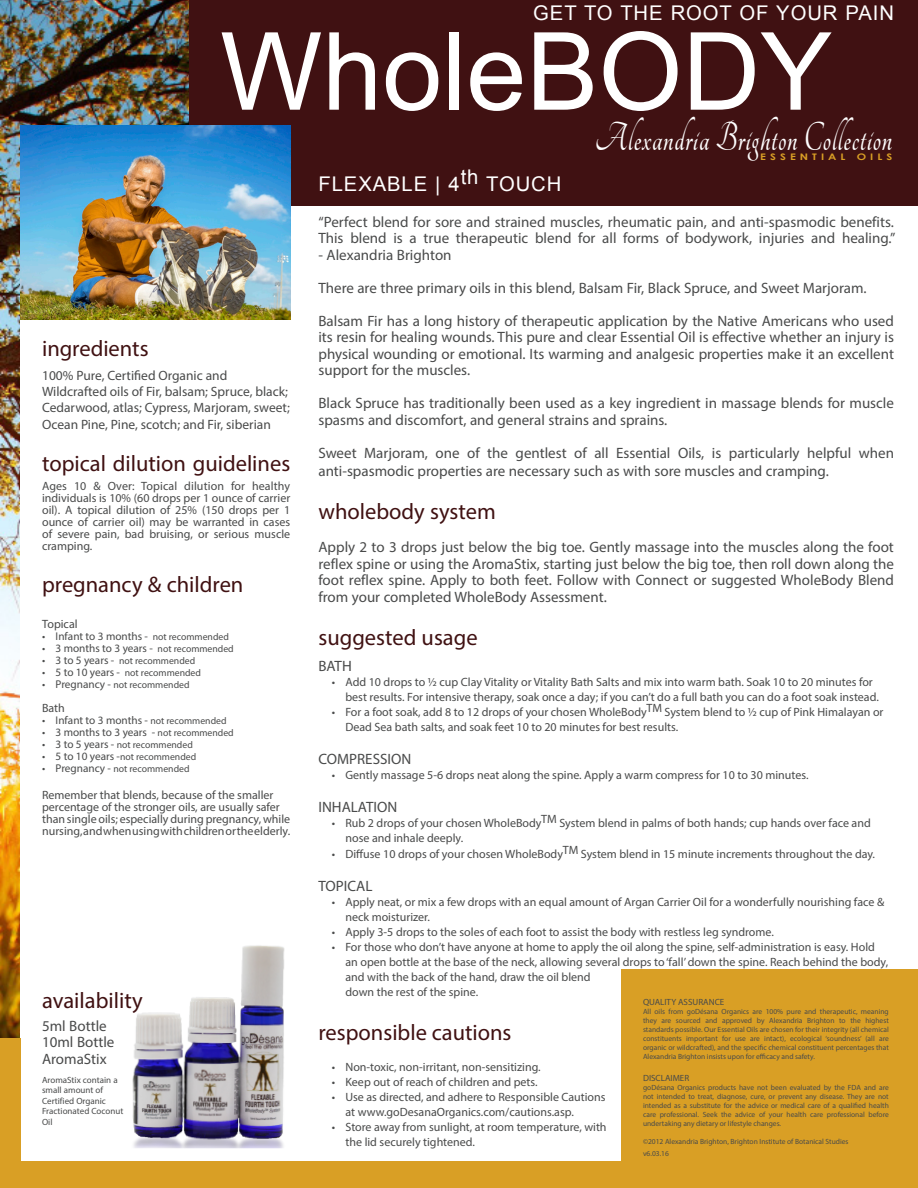
<style>
.page{position:relative;width:918px;height:1188px;background:#fff}
.page>*{position:absolute;margin:0;border:0;box-sizing:border-box;transform-origin:0 0}
.t1{font:108px "Arial";color:#fff}
.t2{font:700 44.1px "Tangerine";letter-spacing:.03em;color:#fff;scale:.71 1}
.t3{font:22.5px "Myriad Pro";color:#401112}
.t4{font:20.25px "Arial";letter-spacing:.045em;color:#fff}
.t5{font:15px/16.5px "Myriad Pro";color:#494a4a}
.t6{font:13.5px/16.2px "Myriad Pro";color:#494a4a}
.t7{font:12px/15px "Myriad Pro";color:#494a4a}
.t8{font:11.25px "Myriad Pro";color:#494a4a}
.t9{font:9.75px "Myriad Pro";color:#494a4a}
.t10{font:9px/10.5px "Myriad Pro";color:#494a4a}
.t11{font:700 9px "Century Gothic";letter-spacing:.36em;color:#d99f25;scale:1.25 1}
.t12{font:7.5px/9px "Myriad Pro";color:#494a4a;text-align:justify}
.s1{font-size:9.75px}
.s2{font-size:11.25px}
</style>
<div class="page">
<div style="left:613px;top:970px;width:305px;height:218px;background:#d99f25"></div>
<div style="left:0;top:991px;width:918px;height:197px;background:#d99f25"></div>
<img style="left:0;top:0;width:189px;height:1038px">
<div style="left:172px;top:957px;width:449px;height:204px;background:#fff"></div>
<div style="left:20px;top:125px;width:169px;height:1036px;background:#fff"></div>
<div style="left:189px;top:0;width:729px;height:206px;background:#401112"></div>
<img style="left:20px;top:125px;width:270px;height:195px">
<img style="left:132px;top:945px;width:153px;height:203px">
<p class="t4" style="left:533px;top:0;width:362px">GET TO THE ROOT OF YOUR PAIN</p>
<p class="t1" style="left:220px;top:1px;width:614px">WholeBODY</p>
<p class="t3" style="left:42px;top:335px;width:108px">ingredients</p>
<p class="t6" style="left:42px;top:367px;width:249px">100% Pure, Certified Organic and Wildcrafted oils of Fir, balsam; Spruce, black; Cedarwood, atlas; Cypress, Marjoram, sweet; Ocean Pine, Pine, scotch; and Fir, siberian</p>
<p class="t3" style="left:42px;top:449px;width:250px">topical dilution guidelines</p>
<p class="t7" style="left:42px;top:480px;width:250px;line-height:12px;text-align:justify">Ages 10 &amp; Over: Topical dilution for healthy individuals is 10% (60 drops per 1 ounce of carrier oil). A topical dilution of 25% (150 drops per 1 ounce of carrier oil) may be warranted in cases of severe pain, bad bruising, or serious muscle cramping.</p>
<p class="t3" style="left:42px;top:570px;width:203px">pregnancy &amp; children</p>
<p class="t7" style="left:42px;top:616px;width:37px">Topical</p>
<p class="t8" style="left:42px;top:629px;width:188px">• Infant to 3 months - <span class="s1">not recommended</span></p>
<p class="t8" style="left:42px;top:641px;width:193px">• 3 months to 3 years - <span class="s1">not recommended</span></p>
<p class="t9" style="left:42px;top:654px;width:155px"><span class="s2">• 3 to 5 years -</span> not recommended</p>
<p class="t9" style="left:42px;top:666px;width:160px"><span class="s2">• 5 to 10 years -</span> not recommended</p>
<p class="t9" style="left:42px;top:678px;width:149px"><span class="s2">• Pregnancy -</span> not recommended</p>
<p class="t7" style="left:42px;top:700px;width:24px">Bath</p>
<p class="t8" style="left:42px;top:713px;width:186px">• Infant to 3 months - <span class="s1">not recommended</span></p>
<p class="t8" style="left:42px;top:725px;width:193px">• 3 months to 3 years - <span class="s1">not recommended</span></p>
<p class="t9" style="left:42px;top:738px;width:152px"><span class="s2">• 3 to 5 years -</span> not recommended</p>
<p class="t9" style="left:42px;top:750px;width:156px"><span class="s2">• 5 to 10 years -</span>not recommended</p>
<p class="t9" style="left:42px;top:762px;width:149px"><span class="s2">• Pregnancy -</span> not recommended</p>
<p class="t7" style="left:42px;top:788px;width:250px;line-height:12px">Remember that blends, because of the smaller percentage of the stronger oils, are usually safer than single oils; especially during pregnancy, while nursing, and when using with children or the elderly.</p>
<p class="t3" style="left:42px;top:986px;width:102px">availability</p>
<p class="t5" style="left:42px;top:1018px;width:66px">5ml Bottle</p>
<p class="t5" style="left:42px;top:1034px;width:74px">10ml Bottle<br>AromaStix</p>
<p class="t10" style="left:42px;top:1074px;width:83px">AromaStix contain a small amount of<br>Certified Organic<br>Fractionated Coconut<br>Oil</p>
<p class="t2" style="left:595px;top:116px;width:420px">Alexandria Brighton Collection</p>
<p class="t11" style="left:760px;top:150px;width:70px">ESSENTIAL</p>
<p class="t11" style="left:857px;top:150px;width:30px">OILS</p>
<p class="t4" style="left:318px;top:170px;width:244px">FLEXABLE | 4th TOUCH</p>
<p class="t5" style="left:318px;top:213px;width:578px">“Perfect blend for sore and strained muscles, rheumatic pain, and anti-spasmodic benefits.<br>This blend is a true therapeutic blend for all forms of bodywork, injuries and healing.”</p>
<p class="t5" style="left:318px;top:246px;width:135px">- Alexandria Brighton</p>
<p class="t5" style="left:318px;top:279px;width:550px">There are three primary oils in this blend, Balsam Fir, Black Spruce, and Sweet Marjoram.</p>
<p class="t5" style="left:318px;top:312px;width:577px;text-align:justify">Balsam Fir has a long history of therapeutic application by the Native Americans who used its resin for healing wounds. This pure and clear Essential Oil is effective whether an injury is physical wounding or emotional. Its warming and analgesic properties make it an excellent support for the muscles.</p>
<p class="t5" style="left:318px;top:395px;width:577px">Black Spruce has traditionally been used as a key ingredient in massage blends for muscle spasms and discomfort, and general strains and sprains.</p>
<p class="t5" style="left:318px;top:443px;width:577px;line-height:18px">Sweet Marjoram, one of the gentlest of all Essential Oils, is particularly helpful when anti-spasmodic properties are necessary such as with sore muscles and cramping.</p>
<p class="t3" style="left:318px;top:498px;width:179px">wholebody system</p>
<p class="t5" style="left:318px;top:539px;width:577px;text-align:justify">Apply 2 to 3 drops just below the big toe. Gently massage into the muscles along the foot reflex spine or using the AromaStix, starting just below the big toe, then roll down along the foot reflex spine. Apply to both feet. Follow with Connect or suggested WholeBody Blend from your completed WholeBody Assessment.</p>
<p class="t3" style="left:318px;top:624px;width:161px">suggested usage</p>
<p class="t5" style="left:318px;top:657px;width:35px">BATH</p>
<p class="t7" style="left:345px;top:674px;width:535px;text-indent:-14px">• Add 10 drops to ½ cup Clay Vitality or Vitality Bath Salts and mix into warm bath. Soak 10 to 20 minutes for best results. For intensive therapy, soak once a day; if you can’t do a full bath you can do a foot soak instead.</p>
<p class="t7" style="left:345px;top:704px;width:540px;text-indent:-14px">• For a foot soak, add 8 to 12 drops of your chosen WholeBodyTM System blend to ½ cup of Pink Himalayan or<br>Dead Sea bath salts, and soak feet 10 to 20 minutes for best results.</p>
<p class="t5" style="left:318px;top:750px;width:94px">COMPRESSION</p>
<p class="t7" style="left:332px;top:767px;width:478px">• Gently massage 5-6 drops neat along the spine. Apply a warm compress for 10 to 30 minutes.</p>
<p class="t5" style="left:318px;top:798px;width:80px">INHALATION</p>
<p class="t7" style="left:345px;top:815px;width:527px;text-indent:-14px">• Rub 2 drops of your chosen WholeBodyTM System blend in palms of both hands; cup hands over face and nose and inhale deeply.</p>
<p class="t7" style="left:332px;top:847px;width:545px">• Diffuse 10 drops of your chosen WholeBodyTM System blend in 15 minute increments throughout the day.</p>
<p class="t5" style="left:318px;top:878px;width:55px">TOPICAL</p>
<p class="t7" style="left:345px;top:895px;width:540px;text-indent:-14px">• Apply neat, or mix a few drops with an equal amount of Argan Carrier Oil for a wonderfully nourishing face &amp; neck moisturizer.</p>
<p class="t7" style="left:332px;top:925px;width:443px">• Apply 3-5 drops to the soles of each foot to assist the body with restless leg syndrome.</p>
<p class="t7" style="left:345px;top:940px;width:544px;text-indent:-14px">• For those who don’t have anyone at home to apply the oil along the spine, self-administration is easy. Hold an open bottle at the base of the neck, allowing several drops to ‘fall’ down the spine. Reach behind the body, and with the back of the hand, draw the oil blend<br>down the rest of the spine.</p>
<p class="t3" style="left:318px;top:1018px;width:195px">responsible cautions</p>
<p class="t7" style="left:332px;top:1060px;width:210px">• Non-toxic, non-irritant, non-sensitizing.</p>
<p class="t7" style="left:332px;top:1075px;width:207px">• Keep out of reach of children and pets.</p>
<p class="t7" style="left:345px;top:1090px;width:262px;text-indent:-14px">• Use as directed, and adhere to Responsible Cautions at www.goDesanaOrganics.com/cautions.asp.</p>
<p class="t7" style="left:345px;top:1120px;width:263px;text-indent:-14px">• Store away from sunlight, at room temperature, with the lid securely tightened.</p>
<p class="t10" style="left:643px;top:997px;width:83px">QUALITY ASSURANCE</p>
<p class="t12" style="left:643px;top:1007px;width:247px">All oils from goDésana Organics are 100% pure and therapeutic, meaning they are sourced and approved by Alexandria Brighton to the highest standards possible. Our Essential Oils are chosen for their integrity (all chemical constituents important for use are intact), ecological ‘soundness’ (all are organic or wildcrafted), and the specific chemical constituent percentages that Alexandria Brighton insists upon for efficacy and safety.</p>
<p class="t10" style="left:643px;top:1073px;width:48px">DISCLAIMER</p>
<p class="t12" style="left:643px;top:1083px;width:247px">goDésana Organics products have not been evaluated by the FDA and are not intended to treat, diagnose, cure, or prevent any disease. They are not intended as a substitute for the advice or medical care of a qualified health care professional. Seek the advice of your health care professional before undertaking any dietary or lifestyle changes.</p>
<p class="t12" style="left:643px;top:1137px;width:207px">©2012 Alexandria Brighton, Brighton Institute of Botanical Studies</p>
<p class="t12" style="left:643px;top:1149px;width:27px">v6.03.16</p>
</div>
